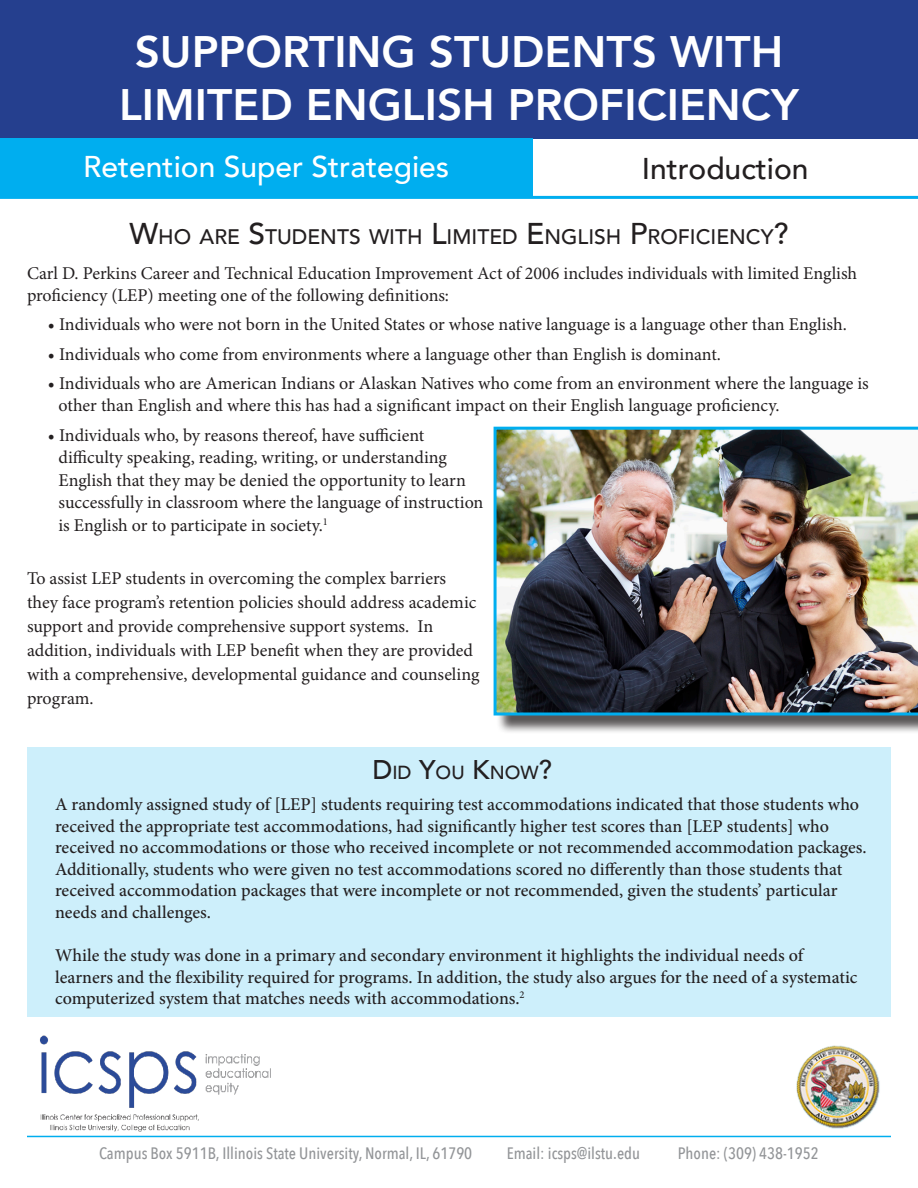
<style>
.page{position:relative;width:918px;height:1188px;background:#fff}
.page>*{position:absolute;margin:0;border:0;box-sizing:border-box;transform-origin:0 0}
.t1{font:800 43.95px "Avenir";color:#fff}
.t2{font:500 30px "Avenir";color:#fff}
.t3{font:500 30px "Avenir";color:#231f20}
.t4{font:500 21px "Avenir";color:#231f20}
.t5{font:500 18.9px "Avenir";color:#231f20}
.t6{font:18px/22.5px "Minion Pro";color:#231f20}
.t7{font:500 18px/21.6px "Minion Pro";color:#231f20}
.t8{font:500 16.5px "Avenir Next Condensed";color:#939598}
.s1{font-size:30px}
.s2{font-size:27px}
</style>
<div class="page">
<div style="left:27px;top:747px;width:864px;height:269px;background:#cdeffb"></div>
<div style="left:0;top:0;width:918px;height:138px;background:#253f8e"></div>
<div style="left:0;top:138px;width:532px;height:59px;background:#00aeef"></div>
<hr style="left:27px;top:1136px;width:864px;height:1px;background:#00aeef">
<img style="left:27px;top:1035px;width:264px;height:101px">
<img style="left:786px;top:1045px;width:105px;height:93px">
<hr style="left:0;top:196px;width:918px;height:3px;background:#00aeef">
<div style="left:496px;top:429px;width:422px;height:305px;background:#231f20;opacity:.75"></div>
<img style="left:494px;top:427px;width:424px;height:289px">
<p class="t1" style="left:135px;top:18px;width:650px">SUPPORTING STUDENTS WITH</p>
<p class="t1" style="left:119px;top:71px;width:681px">LIMITED ENGLISH PROFICIENCY</p>
<p class="t2" style="left:83px;top:141px;width:368px">Retention Super Strategies</p>
<p class="t3" style="left:642px;top:142px;width:168px">Introduction</p>
<p class="t4" style="left:129px;top:219px;width:661px"><span class="s1">W</span>HO ARE <span class="s1">S</span>TUDENTS WITH <span class="s1">L</span>IMITED <span class="s1">E</span>NGLISH <span class="s1">P</span>ROFICIENCY<span class="s1">?</span></p>
<p class="t6" style="left:27px;top:262px;width:832px">Carl D. Perkins Career and Technical Education Improvement Act of 2006 includes individuals with limited English proficiency (LEP) meeting one of the following definitions:</p>
<p class="t6" style="left:48px;top:313px;width:800px">• Individuals who were not born in the United States or whose native language is a language other than English.</p>
<p class="t6" style="left:48px;top:343px;width:675px">• Individuals who come from environments where a language other than English is dominant.</p>
<p class="t6" style="left:59px;top:372px;width:812px;text-indent:-11px">• Individuals who are American Indians or Alaskan Natives who come from an environment where the language is other than English and where this has had a significant impact on their English language proficiency.</p>
<p class="t6" style="left:59px;top:424px;width:426px;text-indent:-11px">• Individuals who, by reasons thereof, have sufficient difficulty speaking, reading, writing, or understanding English that they may be denied the opportunity to learn successfully in classroom where the language of instruction is English or to participate in society.<sup>1</sup></p>
<p class="t6" style="left:27px;top:566px;width:454px;line-height:24px">To assist LEP students in overcoming the complex barriers they face program’s retention policies should address academic support and provide comprehensive support systems. In addition, individuals with LEP benefit when they are provided with a comprehensive, developmental guidance and counseling program.</p>
<p class="t5" style="left:372px;top:757px;width:181px"><span class="s2">D</span> ID <span class="s2">Y</span>OU <span class="s2">K</span>NOW<span class="s2">?</span></p>
<p class="t7" style="left:55px;top:794px;width:813px">A randomly assigned study of [LEP] students requiring test accommodations indicated that those students who received the appropriate test accommodations, had significantly higher test scores than [LEP students] who received no accommodations or those who received incomplete or not recommended accommodation packages.<br>Additionally, students who were given no test accommodations scored no differently than those students that received accommodation packages that were incomplete or not recommended, given the students’ particular needs and challenges.</p>
<p class="t7" style="left:55px;top:945px;width:804px">While the study was done in a primary and secondary environment it highlights the individual needs of learners and the flexibility required for programs. In addition, the study also argues for the need of a systematic computerized system that matches needs with accommodations.<sup>2</sup></p>
<p class="t8" style="left:99px;top:1143px;width:375px">Campus Box 5911B, Illinois State University, Normal, IL, 61790</p>
<p class="t8" style="left:507px;top:1143px;width:135px">Email: icsps@ilstu.edu</p>
<p class="t8" style="left:678px;top:1143px;width:142px">Phone: (309) 438-1952</p>
</div>
